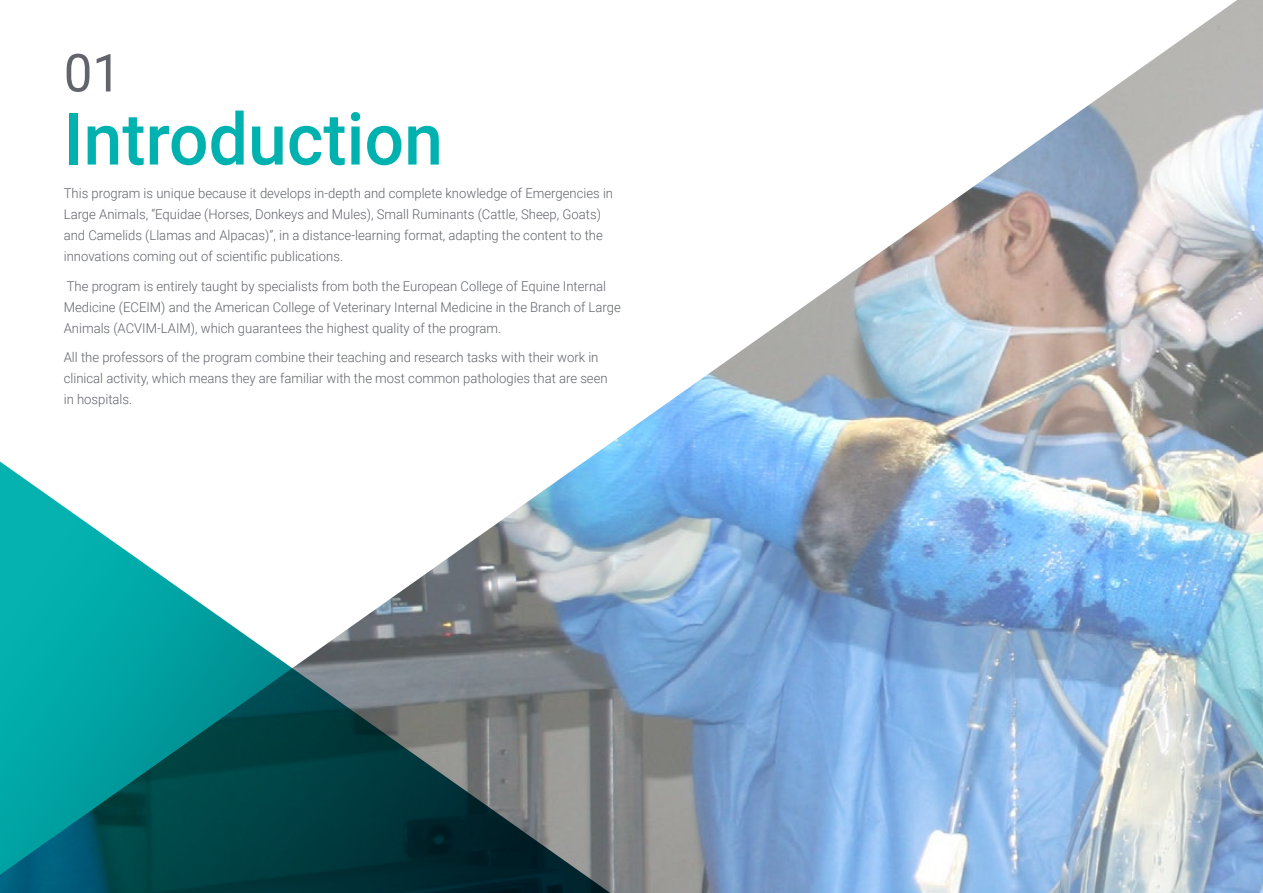
<style>
.page{position:relative;width:1263px;height:893px;background:#fff}
.page>*{position:absolute;margin:0;border:0;box-sizing:border-box;transform-origin:0 0}
.t1{font:500 72px "Roboto";color:#00b2af}
.t2{font:52.5px "Roboto";color:#61646a}
.t3{font:300 13.5px/21px "Roboto";color:#61646a}
</style>
<div class="page">
<img style="left:607px;top:0;width:656px;height:893px">
<svg style="left:0;top:446px;width:640px;height:447px"></svg>
<h2 class="t2" style="left:64px;top:36px;width:59px">01</h2>
<h1 class="t1" style="left:64px;top:89px;width:381px">Introduction</h1>
<p class="t3" style="left:64px;top:182px;width:551px">This program is unique because it develops in-depth and complete knowledge of Emergencies in Large Animals, “Equidae (Horses, Donkeys and Mules), Small Ruminants (Cattle, Sheep, Goats) and Camelids (Llamas and Alpacas)”, in a distance-learning format, adapting the content to the innovations coming out of scientific publications.</p>
<p class="t3" style="left:64px;top:275px;width:559px">The program is entirely taught by specialists from both the European College of Equine Internal<br>Medicine (ECEIM) and the American College of Veterinary Internal Medicine in the Branch of Large<br>Animals (ACVIM-LAIM), which guarantees the highest quality of the program.</p>
<p class="t3" style="left:64px;top:347px;width:545px">All the professors of the program combine their teaching and research tasks with their work in clinical activity, which means they are familiar with the most common pathologies that are seen in hospitals.</p>
</div>
